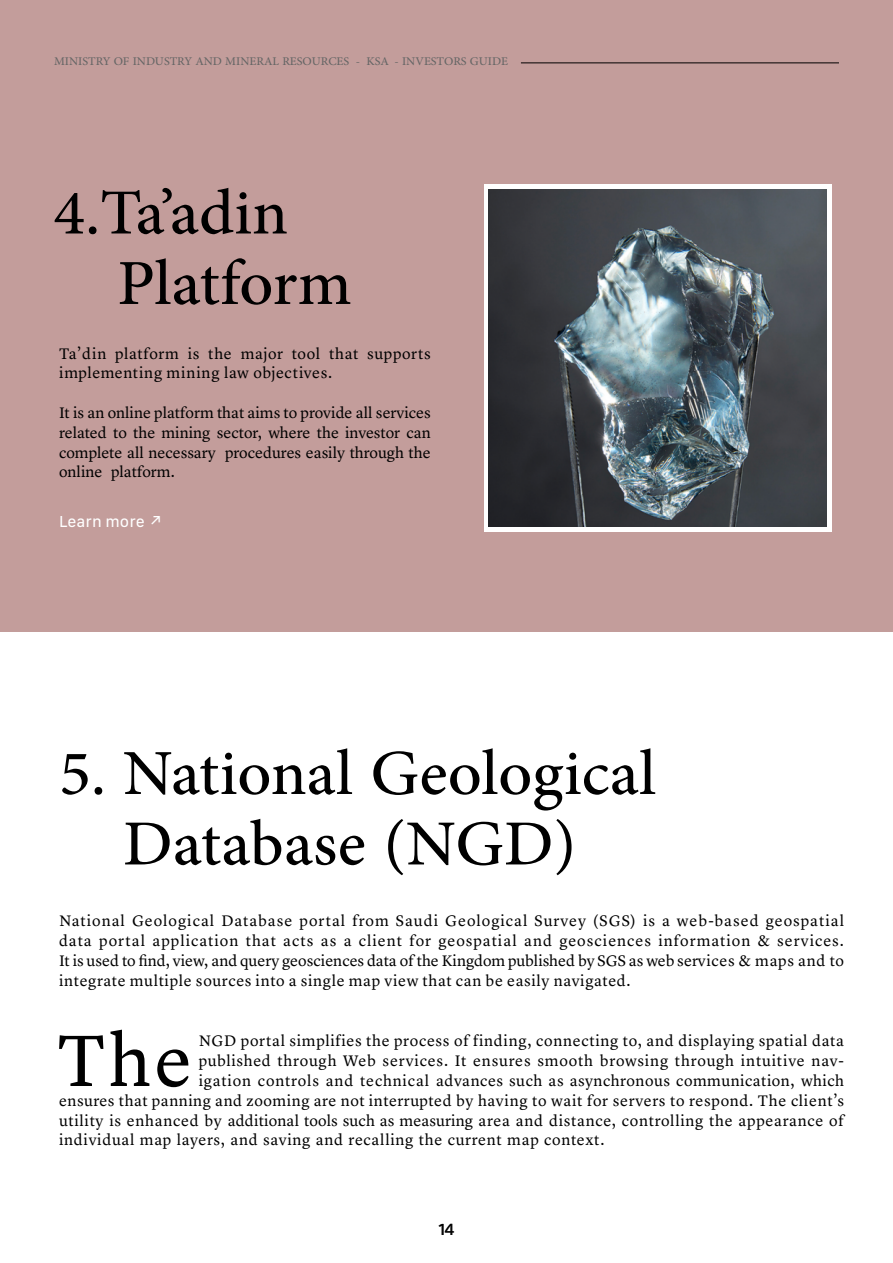
<style>
.page{position:relative;width:893px;height:1263px;background:#fff}
.page>*{position:absolute;margin:0;border:0;box-sizing:border-box;transform-origin:0 0}
.t1{font:90px/70.5px "Adobe Arabic";color:#000;text-align:center}
.t2{font:78.6px "Lyon Arabic Text";color:#000}
.t3{font:16.5px/19.8px "Lyon Arabic Text";letter-spacing:.04em;color:#000;text-align:justify}
.t4{font:16.5px "Adobe Arabic";color:#666}
.t5{font:16.5px "SF Compact Text";color:#fff}
.t6{font:500 16.5px "Diodrum Arabic";color:#000}
</style>
<div class="page">
<div style="left:0;top:0;width:893px;height:631px;background:#c39d9b"></div>
<hr style="left:521px;top:63px;width:318px;height:1px;background:#000">
<div style="left:484px;top:185px;width:348px;height:346px;background:#fff"></div>
<img style="left:488px;top:189px;width:339px;height:338px">
<p class="t4" style="left:54px;top:50px;width:455px">MINISTRY OF INDUSTRY AND MINERAL RESOURCES - KSA - INVESTORS GUIDE</p>
<h1 class="t1" style="left:117px;top:167px;width:236px;text-align:left;text-indent:-64px">4.Ta’adin<br>Platform</h1>
<p class="t3" style="left:59px;top:343px;width:373px">Ta’din platform is the major tool that supports implementing mining law objectives.</p>
<p class="t3" style="left:59px;top:402px;width:373px">It is an online platform that aims to provide all services related to the mining sector, where the investor can complete all necessary procedures easily through the online platform.</p>
<p class="t5" style="left:59px;top:507px;width:105px">Learn more ↗</p>
<h1 class="t1" style="left:59px;top:728px;width:598px">5. National Geological<br>Database (NGD)</h1>
<p class="t3" style="left:59px;top:910px;width:786px">National Geological Database portal from Saudi Geological Survey (SGS) is a web-based geospatial data portal application that acts as a client for geospatial and geosciences information &amp; services.<br>It is used to find, view, and query geosciences data of the Kingdom published by SGS as web services &amp; maps and to integrate multiple sources into a single map view that can be easily navigated.</p>
<h2 class="t2" style="left:57px;top:1013px;width:137px">The</h2>
<p class="t3" style="left:199px;top:1031px;width:647px">NGD portal simplifies the process of finding, connecting to, and displaying spatial data</p>
<p class="t3" style="left:199px;top:1050px;width:647px">published through Web services. It ensures smooth browsing through intuitive nav-</p>
<p class="t3" style="left:199px;top:1070px;width:647px">igation controls and technical advances such as asynchronous communication, which</p>
<p class="t3" style="left:59px;top:1090px;width:786px">ensures that panning and zooming are not interrupted by having to wait for servers to respond. The client’s</p>
<p class="t3" style="left:59px;top:1110px;width:786px">utility is enhanced by additional tools such as measuring area and distance, controlling the appearance of</p>
<p class="t3" style="left:59px;top:1130px;width:547px">individual map layers, and saving and recalling the current map context.</p>
<p class="t6" style="left:439px;top:1219px;width:17px">14</p>
</div>
